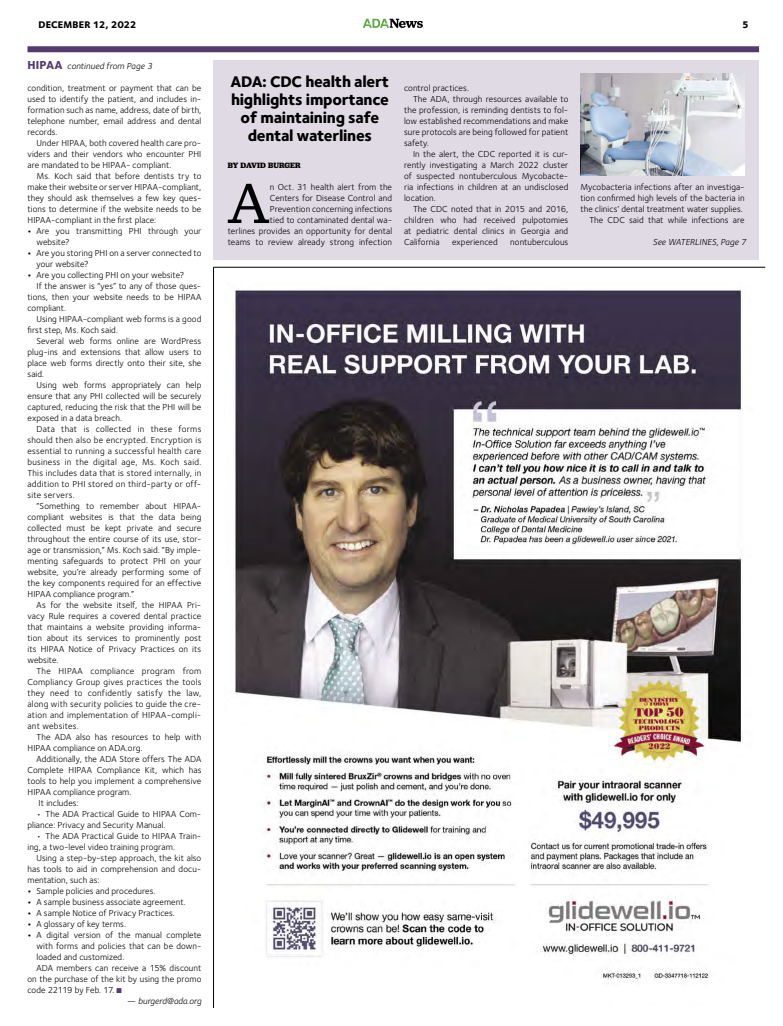
<style>
.page{position:relative;width:783px;height:1026px;background:#fff}
.page>*{position:absolute;margin:0;border:0;box-sizing:border-box;transform-origin:0 0}
.t1{font:58.7px "Jubilat";color:#000}
.t2{font:800 16px/18px "Foundry Sterling";letter-spacing:-.015em;color:#000;text-align:center}
.t3{font:800 10px "Foundry Sterling";letter-spacing:.01em;color:#000}
.t4{font:9px/11px "Foundry Sterling";letter-spacing:.01em;color:#000;text-align:justify}
.t5{font:9px "Foundry Sterling";letter-spacing:.03em;color:#000}
.t6{font:italic 9px "Foundry Sterling";color:#000}
.t7{font:700 8px "Jubilat";letter-spacing:.01em;color:#000}
.s1{font-weight:800;font-style:normal;font-size:12px;color:#533b70}
.s2{font-weight:700}
.s3{color:#533b70}
.s4{font-style:normal}
</style>
<div class="page">
<hr style="left:213px;top:267px;width:552px;height:1px;background:#000">
<hr style="left:213px;top:267px;width:1px;height:741px;background:#000">
<svg style="left:363px;top:19px;width:61px;height:9px"></svg>
<div style="left:28px;top:46px;width:731px;height:6px;background:#533b70"></div>
<div style="left:213px;top:60px;width:546px;height:200px;background:#dfdae4"></div>
<img style="left:581px;top:73px;width:163px;height:103px">
<img style="left:234px;top:290px;width:509px;height:690px">
<p class="t3" style="left:39px;top:18px;width:99px">DECEMBER 12, 2022</p>
<p class="t3" style="left:742px;top:18px;width:8px">5</p>
<p class="t6" style="left:28px;top:60px;width:126px"><span class="s1">HIPAA</span> continued from Page 3</p>
<p class="t4" style="left:28px;top:82px;width:175px">condition, treatment or payment that can be used to identify the patient, and includes in&shy;formation such as name, address, date of birth, telephone number, email address and dental records.</p>
<p class="t4" style="left:28px;top:137px;width:175px;text-indent:9px">Under HIPAA, both covered health care pro&shy;viders and their vendors who encounter PHI are mandated to be HIPAA- compliant.</p>
<p class="t4" style="left:28px;top:170px;width:175px;text-indent:9px">Ms. Koch said that before dentists try to make their website or server HIPAA-compliant, they should ask themselves a few key ques&shy;tions to determine if the website needs to be HIPAA-compliant in the first place:</p>
<p class="t4" style="left:37px;top:225px;width:166px;text-indent:-9px"><span class="s2">•</span> Are you transmitting PHI through your website?</p>
<p class="t4" style="left:37px;top:247px;width:166px;text-indent:-9px"><span class="s2">•</span> Are you storing PHI on a server connected to your website?</p>
<p class="t4" style="left:28px;top:269px;width:158px"><span class="s2">•</span> Are you collecting PHI on your website?</p>
<p class="t4" style="left:37px;top:280px;width:166px">If the answer is “yes” to any of those ques-</p>
<p class="t4" style="left:28px;top:291px;width:175px">tions, then your website needs to be HIPAA</p>
<p class="t4" style="left:28px;top:302px;width:40px">compliant.</p>
<p class="t4" style="left:37px;top:313px;width:166px">Using HIPAA-compliant web forms is a good</p>
<p class="t4" style="left:28px;top:324px;width:92px">first step, Ms. Koch said.</p>
<p class="t4" style="left:37px;top:335px;width:166px">Several web forms online are WordPress</p>
<p class="t4" style="left:28px;top:346px;width:175px">plug-ins and extensions that allow users to</p>
<p class="t4" style="left:28px;top:357px;width:175px">place web forms directly onto their site, she</p>
<p class="t4" style="left:28px;top:368px;width:18px">said.</p>
<p class="t4" style="left:37px;top:379px;width:166px">Using web forms appropriately can help</p>
<p class="t4" style="left:28px;top:390px;width:175px">ensure that any PHI collected will be securely</p>
<p class="t4" style="left:28px;top:401px;width:175px">captured, reducing the risk that the PHI will be</p>
<p class="t4" style="left:28px;top:412px;width:96px">exposed in a data breach.</p>
<p class="t4" style="left:37px;top:423px;width:166px">Data that is collected in these forms</p>
<p class="t5" style="left:28px;top:434px;width:175px">should then also be encrypted. Encryption is</p>
<p class="t5" style="left:28px;top:445px;width:175px">essential to running a successful health care</p>
<p class="t5" style="left:28px;top:456px;width:175px">business in the digital age, Ms. Koch said.</p>
<p class="t4" style="left:28px;top:467px;width:175px">This includes data that is stored internally, in</p>
<p class="t5" style="left:28px;top:478px;width:175px">addition to PHI stored on third-party or off-</p>
<p class="t4" style="left:28px;top:489px;width:49px">site servers.</p>
<p class="t4" style="left:37px;top:500px;width:166px">“Something to remember about HIPAA-</p>
<p class="t4" style="left:28px;top:511px;width:175px">compliant websites is that the data being</p>
<p class="t4" style="left:28px;top:522px;width:175px">collected must be kept private and secure</p>
<p class="t4" style="left:28px;top:533px;width:175px">throughout the entire course of its use, stor-</p>
<p class="t4" style="left:28px;top:544px;width:175px">age or transmission,” Ms. Koch said. “By imple-</p>
<p class="t4" style="left:28px;top:555px;width:175px">menting safeguards to protect PHI on your</p>
<p class="t4" style="left:28px;top:566px;width:175px">website, you’re already performing some of</p>
<p class="t4" style="left:28px;top:577px;width:175px">the key components required for an effective</p>
<p class="t4" style="left:28px;top:588px;width:108px">HIPAA compliance program.”</p>
<p class="t4" style="left:37px;top:599px;width:166px">As for the website itself, the HIPAA Pri-</p>
<p class="t4" style="left:28px;top:610px;width:175px">vacy Rule requires a covered dental practice</p>
<p class="t4" style="left:28px;top:621px;width:175px">that maintains a website providing informa-</p>
<p class="t4" style="left:28px;top:632px;width:175px">tion about its services to prominently post</p>
<p class="t4" style="left:28px;top:643px;width:175px">its HIPAA Notice of Privacy Practices on its</p>
<p class="t4" style="left:28px;top:654px;width:32px">website.</p>
<p class="t5" style="left:37px;top:665px;width:166px">The HIPAA compliance program from</p>
<p class="t5" style="left:28px;top:676px;width:175px">Compliancy Group gives practices the tools</p>
<p class="t4" style="left:28px;top:687px;width:175px">they need to confidently satisfy the law,</p>
<p class="t5" style="left:28px;top:698px;width:175px">along with security policies to guide the cre-</p>
<p class="t5" style="left:28px;top:709px;width:175px">ation and implementation of HIPAA-compli-</p>
<p class="t4" style="left:28px;top:720px;width:53px">ant websites.</p>
<p class="t4" style="left:37px;top:731px;width:166px">The ADA also has resources to help with</p>
<p class="t4" style="left:28px;top:742px;width:116px">HIPAA compliance on ADA.org.</p>
<p class="t4" style="left:37px;top:753px;width:166px">Additionally, the ADA Store offers The ADA</p>
<p class="t4" style="left:28px;top:764px;width:175px">Complete HIPAA Compliance Kit, which has</p>
<p class="t4" style="left:28px;top:775px;width:175px">tools to help you implement a comprehensive</p>
<p class="t4" style="left:28px;top:786px;width:105px">HIPAA compliance program.</p>
<p class="t4" style="left:39px;top:797px;width:41px">It includes:</p>
<p class="t4" style="left:28px;top:808px;width:175px;text-indent:9px">• The ADA Practical Guide to HIPAA Com&shy;pliance: Privacy and Security Manual.</p>
<p class="t4" style="left:28px;top:830px;width:175px;text-indent:9px">• The ADA Practical Guide to HIPAA Train&shy;ing, a two-level video training program.</p>
<p class="t4" style="left:28px;top:852px;width:175px;text-indent:9px">Using a step-by-step approach, the kit also has tools to aid in comprehension and docu&shy;mentation, such as:</p>
<p class="t4" style="left:28px;top:885px;width:130px"><span class="s2">•</span> Sample policies and procedures.</p>
<p class="t4" style="left:28px;top:896px;width:160px"><span class="s2">•</span> A sample business associate agreement.</p>
<p class="t4" style="left:28px;top:907px;width:149px"><span class="s2">•</span> A sample Notice of Privacy Practices.</p>
<p class="t4" style="left:28px;top:918px;width:100px"><span class="s2">•</span> A glossary of key terms.</p>
<p class="t4" style="left:28px;top:929px;width:175px"><span class="s2">•</span> A digital version of the manual complete</p>
<p class="t4" style="left:37px;top:940px;width:166px">with forms and policies that can be down-</p>
<p class="t4" style="left:37px;top:951px;width:89px">loaded and customized.</p>
<p class="t4" style="left:37px;top:962px;width:166px">ADA members can receive a 15% discount</p>
<p class="t4" style="left:28px;top:973px;width:175px">on the purchase of the kit by using the promo</p>
<p class="t4" style="left:28px;top:984px;width:96px">code 22119 by Feb. 17. <span class="s3">■</span></p>
<p class="t6" style="left:127px;top:995px;width:76px"><span class="s4">—</span> burgerd@ada.org</p>
<h2 class="t2" style="left:231px;top:72px;width:160px">ADA: CDC health alert highlights importance of maintaining safe dental waterlines</h2>
<p class="t7" style="left:228px;top:160px;width:74px">BY DAVID BURGER</p>
<h1 class="t1" style="left:227px;top:167px;width:44px">A</h1>
<p class="t4" style="left:228px;top:181px;width:166px;text-align:right">n Oct. 31 health alert from the<br>Centers for Disease Control and Prevention concerning infections<br>tied to contaminated dental wa-<br>terlines provides an opportunity for dental teams to review already strong infection</p>
<p class="t4" style="left:404px;top:82px;width:66px">control practices.</p>
<p class="t4" style="left:413px;top:93px;width:157px">The ADA, through resources available to</p>
<p class="t4" style="left:404px;top:104px;width:166px">the profession, is reminding dentists to fol-</p>
<p class="t4" style="left:404px;top:115px;width:166px">low established recommendations and make</p>
<p class="t4" style="left:404px;top:126px;width:166px">sure protocols are being followed for patient</p>
<p class="t4" style="left:404px;top:137px;width:27px">safety.</p>
<p class="t4" style="left:413px;top:148px;width:157px">In the alert, the CDC reported it is cur-</p>
<p class="t4" style="left:404px;top:159px;width:166px">rently investigating a March 2022 cluster</p>
<p class="t4" style="left:404px;top:170px;width:166px">of suspected nontuberculous Mycobacte-</p>
<p class="t4" style="left:404px;top:181px;width:166px">ria infections in children at an undisclosed</p>
<p class="t4" style="left:404px;top:192px;width:33px">location.</p>
<p class="t4" style="left:413px;top:203px;width:157px">The CDC noted that in 2015 and 2016,</p>
<p class="t4" style="left:404px;top:214px;width:166px">children who had received pulpotomies</p>
<p class="t4" style="left:404px;top:225px;width:166px">at pediatric dental clinics in Georgia and</p>
<p class="t4" style="left:404px;top:236px;width:37px">California</p>
<p class="t4" style="left:452px;top:236px;width:47px">experienced</p>
<p class="t4" style="left:510px;top:236px;width:60px">nontuberculous</p>
<p class="t4" style="left:580px;top:181px;width:166px;text-align:right">Mycobacteria infections after an investiga&shy;tion confirmed high levels of the bacteria in the clinics’ dental treatment water supplies.<br>The CDC said that while infections are</p>
<p class="t6" style="left:653px;top:236px;width:95px">See WATERLINES, Page 7</p>
</div>
